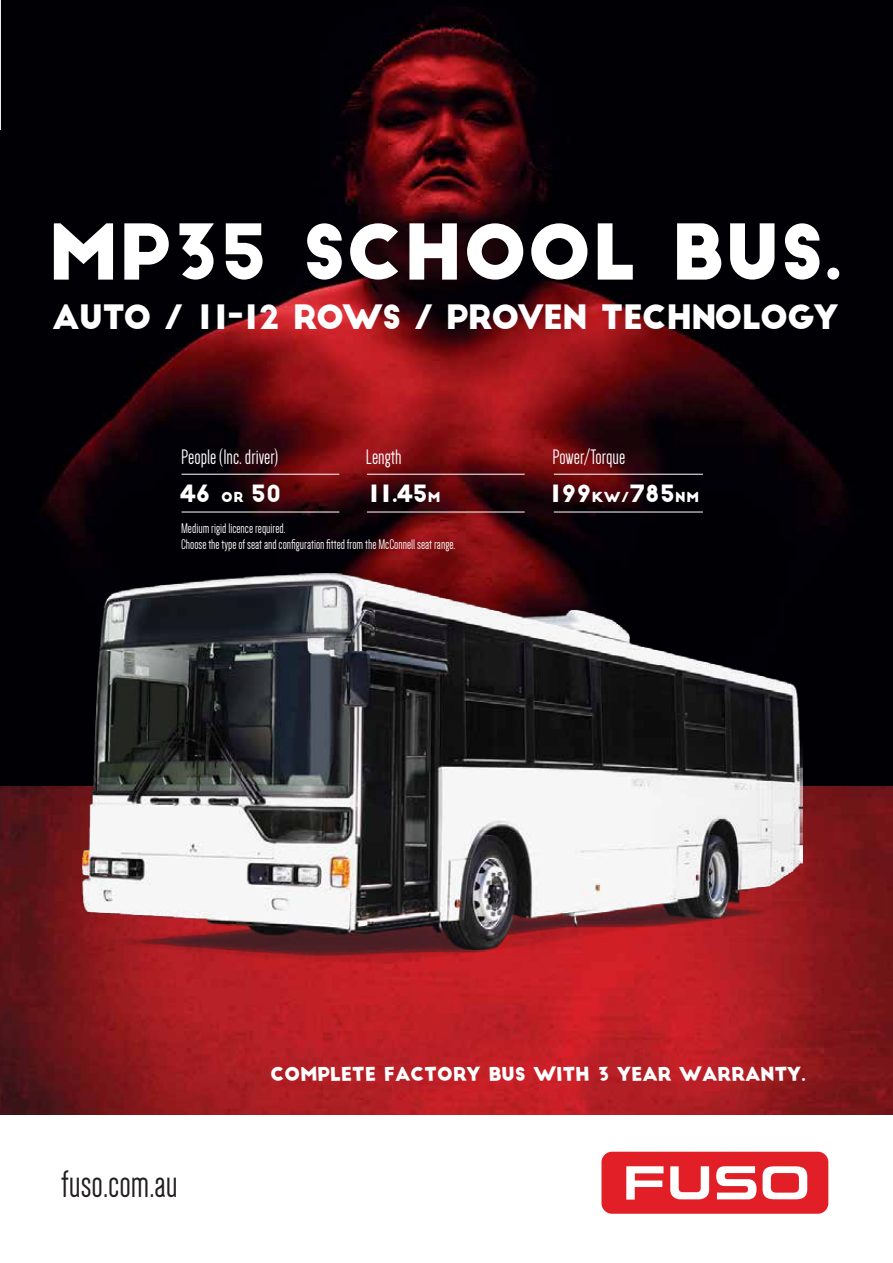
<style>
.page{position:relative;width:893px;height:1263px;background:#fff}
.page>*{position:absolute;margin:0;border:0;box-sizing:border-box;transform-origin:0 0}
.t1{font:75px "Big John";color:#fff}
.t2{font:39.6px "Dense";color:#231f20}
.t3{font:32.85px "Big John";letter-spacing:-.03em;color:#fff}
.t4{font:23.25px "Big John";color:#fff}
.t5{font:21.6px "Dense";color:#fff}
.t6{font:18.45px "Big John";color:#fff}
.t7{font:14.4px/16.5px "Dense";color:#fff}
.s1{font-size:13.5px}
</style>
<div class="page">
<img style="left:0;top:0;width:893px;height:1114px">
<hr style="left:0;top:962px;width:1px;height:152px;background:#231f20">
<hr style="left:0;top:0;width:1px;height:129px;background:#eceded">
<div style="left:601px;top:1152px;width:227px;height:62px;background:#e21f26;border-radius:11px"></div>
<svg style="left:626px;top:1166px;width:37px;height:33px"></svg>
<svg style="left:670px;top:1166px;width:39px;height:33px"></svg>
<svg style="left:716px;top:1166px;width:40px;height:33px"></svg>
<svg style="left:763px;top:1166px;width:44px;height:33px"></svg>
<hr style="left:182px;top:474px;width:157px;height:1px;background:#fff">
<hr style="left:182px;top:512px;width:157px;height:1px;background:#fff">
<hr style="left:367px;top:474px;width:158px;height:1px;background:#fff">
<hr style="left:367px;top:512px;width:158px;height:1px;background:#fff">
<hr style="left:554px;top:474px;width:149px;height:1px;background:#fff">
<hr style="left:554px;top:512px;width:149px;height:1px;background:#fff">
<img style="left:82px;top:574px;width:721px;height:389px">
<h1 class="t1" style="left:48px;top:218px;width:796px">MP35 SCHOOL BUS.</h1>
<h3 class="t3" style="left:52px;top:302px;width:788px">AUTO / 11-12 ROWS / PROVEN TECHNOLOGY</h3>
<h3 class="t5" style="left:181px;top:447px;width:99px">People (Inc. driver)</h3>
<h3 class="t5" style="left:366px;top:447px;width:37px">Length</h3>
<h3 class="t5" style="left:552px;top:447px;width:74px">Power/Torque</h3>
<h3 class="t4" style="left:180px;top:483px;width:103px">46 <span class="s1">OR</span> 50</h3>
<h3 class="t4" style="left:368px;top:483px;width:74px">11.45<span class="s1">M</span></h3>
<h3 class="t4" style="left:549px;top:483px;width:151px">199<span class="s1">KW/</span>785<span class="s1">NM</span></h3>
<p class="t7" style="left:181px;top:520px;width:276px">Medium rigid licence required.<br>Choose the type of seat and configuration fitted from the McConnell seat range.</p>
<h2 class="t2" style="left:61px;top:1164px;width:118px">fuso.com.au</h2>
<p class="t6" style="left:270px;top:1074px;width:536px;rotate:-2deg">COMPLETE FACTORY BUS WITH 3 YEAR WARRANTY.</p>
</div>
